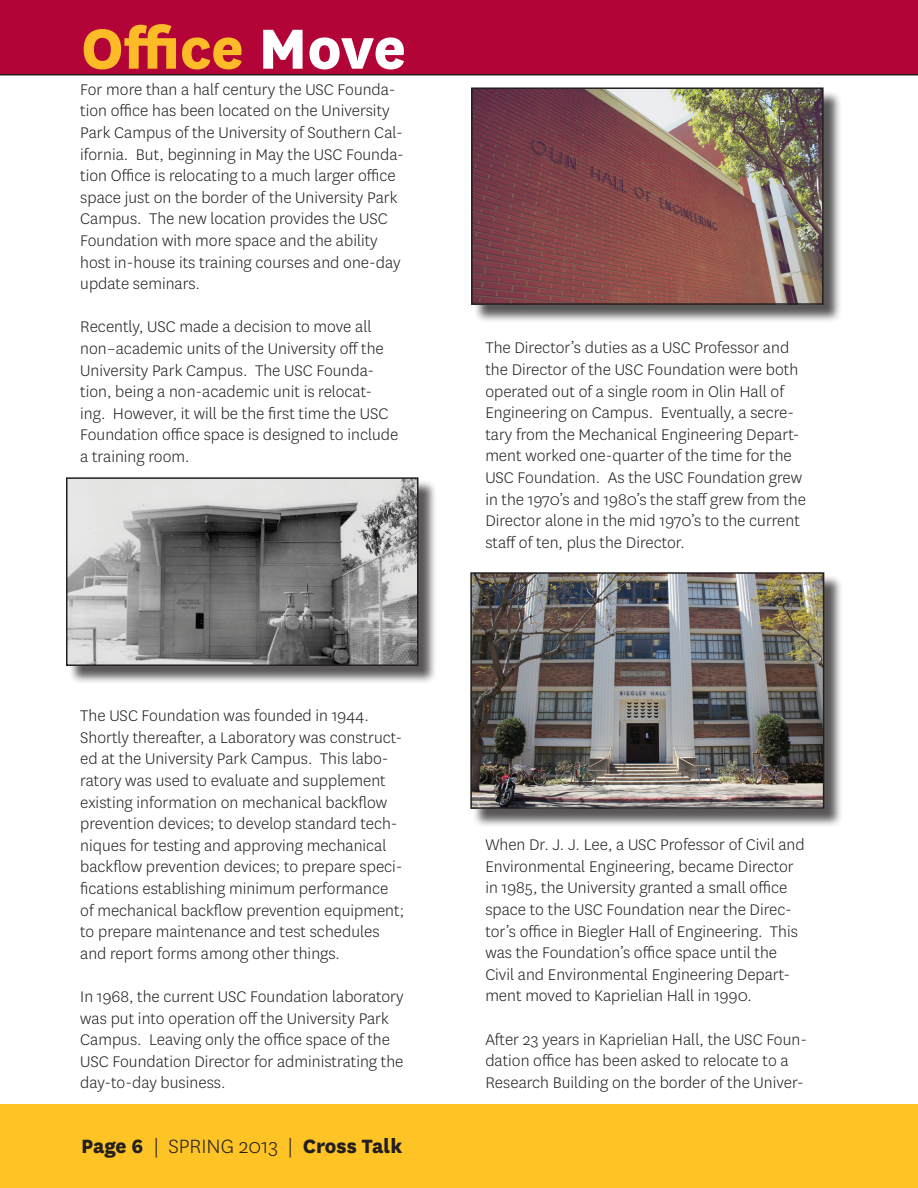
<style>
.page{position:relative;width:918px;height:1188px;background:#fff}
.page>*{position:absolute;margin:0;border:0;box-sizing:border-box;transform-origin:0 0}
.t1{font:800 66px "National";color:#fdbb28}
.t2{font:800 22.5px "National";color:#231f20}
.t3{font:300 18px/21.6px "National";color:#231f20}
.s1{color:#fff}
.s2{font-weight:300}
</style>
<div class="page">
<div style="left:0;top:0;width:918px;height:75px;background:#b30437"></div>
<div style="left:0;top:1104px;width:918px;height:84px;background:#fec426"></div>
<div style="left:68px;top:480px;width:369px;height:205px;background:#231f20;opacity:.75"></div>
<img style="left:69px;top:480px;width:347px;height:183px">
<div style="left:66px;top:477px;width:353px;height:189px;border:2px solid #231f20"></div>
<div style="left:473px;top:90px;width:369px;height:234px;background:#231f20;opacity:.75"></div>
<img style="left:474px;top:90px;width:347px;height:212px">
<div style="left:471px;top:87px;width:353px;height:218px;border:2px solid #231f20"></div>
<div style="left:473px;top:575px;width:370px;height:252px;background:#231f20;opacity:.75"></div>
<img style="left:473px;top:575px;width:348px;height:231px">
<div style="left:470px;top:572px;width:354px;height:237px;border:2px solid #231f20"></div>
<p class="t1" style="left:81px;top:1px;width:326px">Office <span class="s1">Move</span></p>
<p class="t3" style="left:80px;top:78px;width:325px">For more than a half century the USC Founda&shy;tion office has been located on the University Park Campus of the University of Southern Cal&shy;ifornia. But, beginning in May the USC Founda&shy;tion Office is relocating to a much larger office space just on the border of the University Park Campus. The new location provides the USC Foundation with more space and the ability host in-house its training courses and one-day update seminars.</p>
<p class="t3" style="left:80px;top:316px;width:320px">Recently, USC made a decision to move all non–academic units of the University off the University Park Campus. The USC Founda&shy;tion, being a non-academic unit is relocat&shy;ing. However, it will be the first time the USC Foundation office space is designed to include a training room.</p>
<p class="t3" style="left:80px;top:704px;width:326px">The USC Foundation was founded in 1944.<br>Shortly thereafter, a Laboratory was construct&shy;ed at the University Park Campus. This labo&shy;ratory was used to evaluate and supplement existing information on mechanical backflow prevention devices; to develop standard tech&shy;niques for testing and approving mechanical backflow prevention devices; to prepare speci&shy;fications establishing minimum performance of mechanical backflow prevention equipment; to prepare maintenance and test schedules and report forms among other things.</p>
<p class="t3" style="left:80px;top:985px;width:325px">In 1968, the current USC Foundation laboratory was put into operation off the University Park Campus. Leaving only the office space of the USC Foundation Director for administrating the day-to-day business.</p>
<p class="t2" style="left:81px;top:1130px;width:323px">Page 6 <span class="s2">| SPRING 2013 |</span> Cross Talk</p>
<p class="t3" style="left:485px;top:337px;width:322px">The Director’s duties as a USC Professor and the Director of the USC Foundation were both operated out of a single room in Olin Hall of Engineering on Campus. Eventually, a secre&shy;tary from the Mechanical Engineering Depart&shy;ment worked one-quarter of the time for the USC Foundation. As the USC Foundation grew in the 1970’s and 1980’s the staff grew from the Director alone in the mid 1970’s to the current staff of ten, plus the Director.</p>
<p class="t3" style="left:485px;top:833px;width:321px">When Dr. J. J. Lee, a USC Professor of Civil and Environmental Engineering, became Director in 1985, the University granted a small office space to the USC Foundation near the Direc&shy;tor’s office in Biegler Hall of Engineering. This was the Foundation’s office space until the Civil and Environmental Engineering Depart&shy;ment moved to Kaprielian Hall in 1990.</p>
<p class="t3" style="left:485px;top:1028px;width:323px">After 23 years in Kaprielian Hall, the USC Foun&shy;dation office has been asked to relocate to a<br>Research Building on the border of the Univer-</p>
</div>
